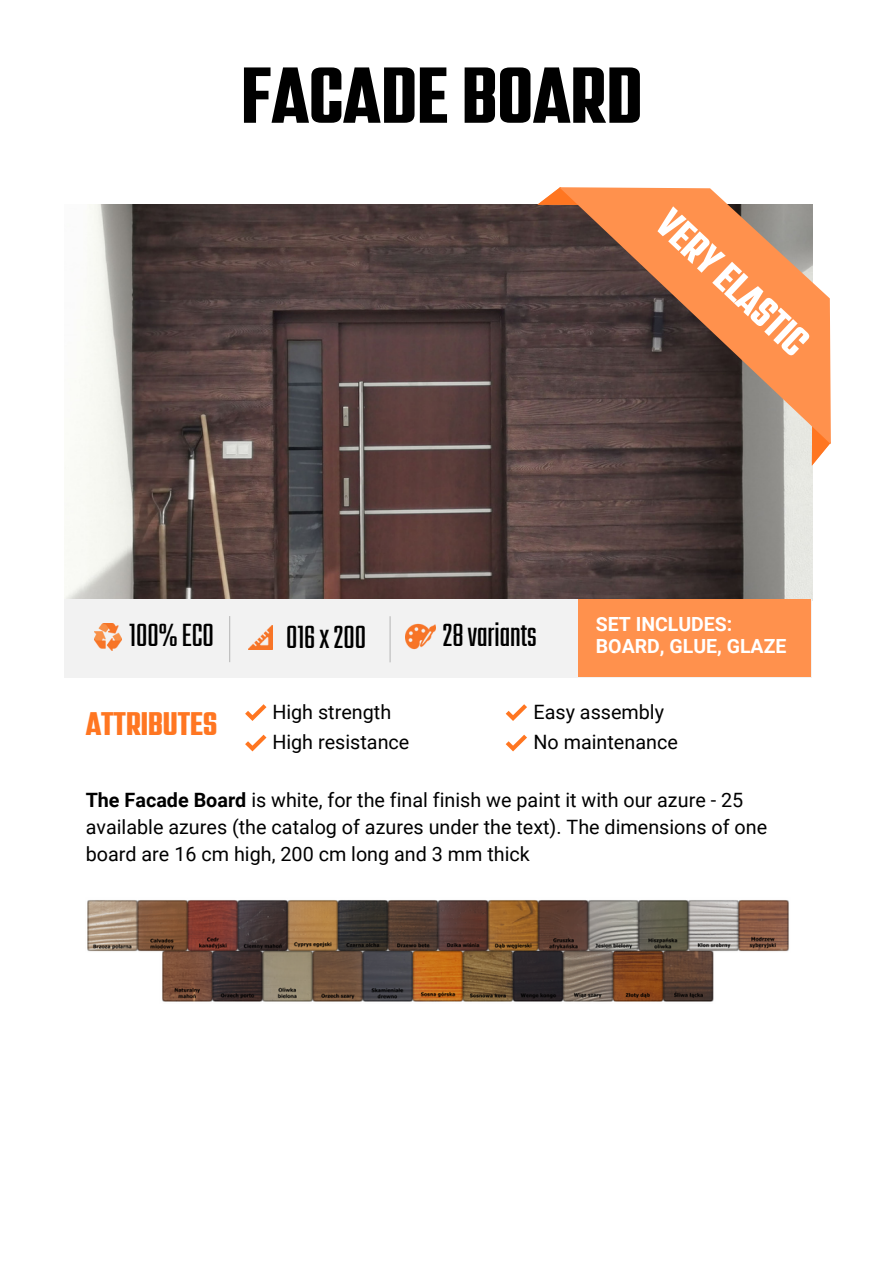
<style>
.page{position:relative;width:893px;height:1264px;background:#fff}
.page>*{position:absolute;margin:0;border:0;box-sizing:border-box;transform-origin:0 0}
.t1{font:69px "Kief Tek Bold Tall";color:#000}
.t2{font:36px "Kief Tek Bold Tall";color:#fff}
.t3{font:28.65px "Kief Tek Bold Tall";color:#ff7621}
.t4{font:28.5px "Kief Tek Medium Tall";color:#000}
.t5{font:19.8px/30px "Roboto";color:#000}
.t6{font:700 19.5px/22.5px "Roboto";color:#fff}
.s1{font-weight:700}
</style>
<div class="page">
<img style="left:64px;top:204px;width:748px;height:395px">
<svg style="left:811px;top:444px;width:19px;height:21px"></svg>
<svg style="left:537px;top:188px;width:22px;height:17px"></svg>
<svg style="left:559px;top:187px;width:271px;height:257px;background:#a37053"></svg>
<div style="left:64px;top:599px;width:748px;height:78px;background:#f2f2f2"></div>
<div style="left:578px;top:599px;width:233px;height:77px;background:#ff914d"></div>
<svg style="left:245px;top:704px;width:21px;height:17px"></svg>
<svg style="left:245px;top:734px;width:21px;height:17px"></svg>
<svg style="left:505px;top:704px;width:22px;height:17px"></svg>
<svg style="left:505px;top:734px;width:22px;height:17px"></svg>
<hr style="left:229px;top:616px;width:1px;height:46px;background:#bbb">
<hr style="left:389px;top:616px;width:1px;height:46px;background:#bbb">
<img style="left:249px;top:625px;width:23px;height:24px">
<img style="left:405px;top:623px;width:30px;height:27px">
<img style="left:95px;top:624px;width:26px;height:27px">
<img style="left:87px;top:900px;width:702px;height:102px">
<h1 class="t1" style="left:241px;top:71px;width:403px">FACADE BOARD</h1>
<h2 class="t2" style="left:671px;top:208px;width:192px;rotate:43deg">VERY ELASTIC</h2>
<h3 class="t4" style="left:129px;top:624px;width:86px">100%ECO</h3>
<h3 class="t4" style="left:286px;top:626px;width:81px">016x200</h3>
<h3 class="t4" style="left:443px;top:624px;width:95px">28variants</h3>
<p class="t6" style="left:596px;top:613px;width:192px">SET INCLUDES:<br>BOARD, GLUE, GLAZE</p>
<h3 class="t3" style="left:86px;top:713px;width:133px">ATTRIBUTES</h3>
<p class="t5" style="left:272px;top:697px;width:138px">High strength<br>High resistance</p>
<p class="t5" style="left:533px;top:697px;width:146px">Easy assembly<br>No maintenance</p>
<p class="t5" style="left:86px;top:786px;width:683px;line-height:27px"><span class="s1">The Facade Board</span> is white, for the final finish we paint it with our azure - 25 available azures (the catalog of azures under the text). The dimensions of one board are 16 cm high, 200 cm long and 3 mm thick</p>
</div>
